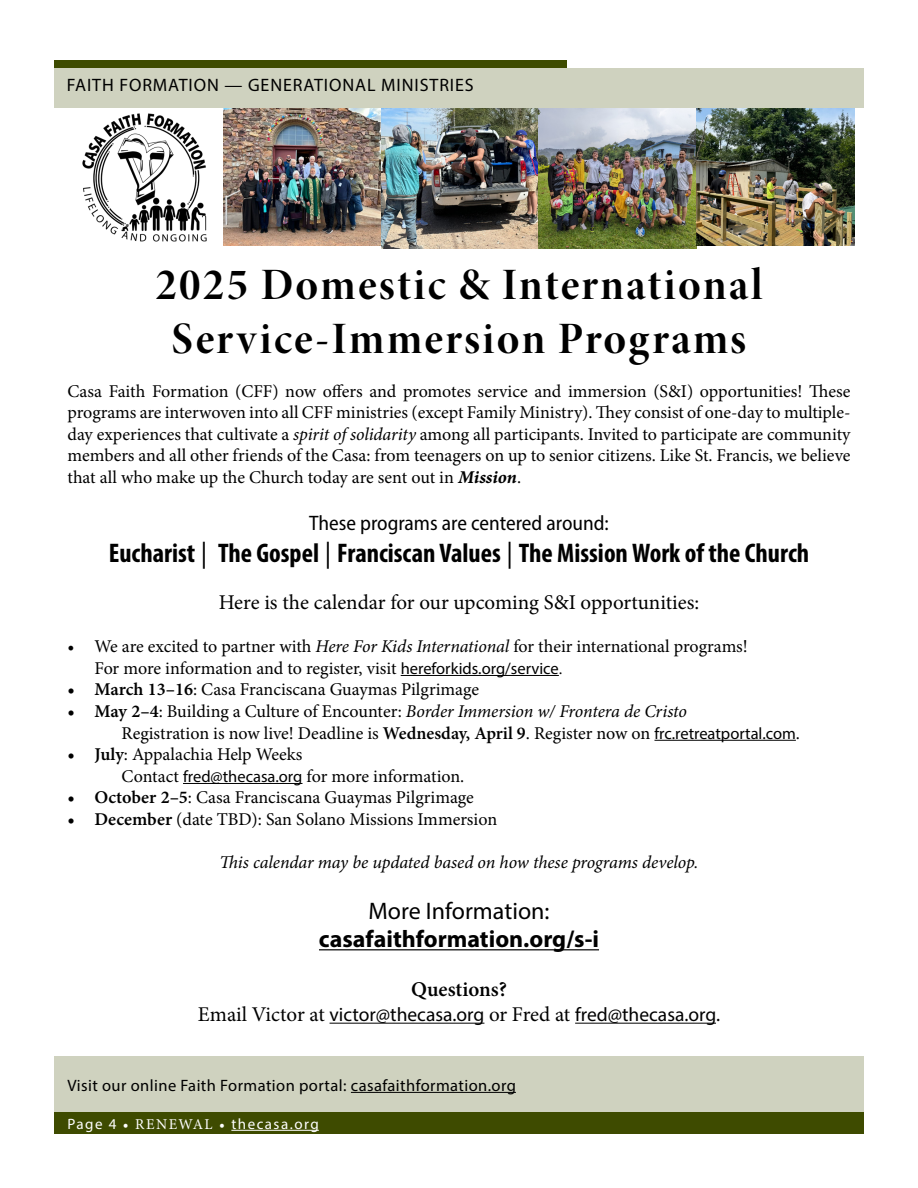
<style>
.page{position:relative;width:918px;height:1188px;background:#fff}
.page>*{position:absolute;margin:0;border:0;box-sizing:border-box;transform-origin:0 0}
.t1{font:45px/54px "Minion Pro Bold Disp";letter-spacing:.05em;color:#000;text-align:center}
.t2{font:700 condensed 27px "Myriad Pro";color:#000}
.t3{font:700 24px "Myriad Pro";color:#000}
.t4{font:24px "Myriad Pro";color:#000}
.t5{font:21px "Minion Pro";color:#000}
.t6{font:semi-condensed 21px "Myriad Pro";color:#000}
.t7{font:600 21px "Minion Pro";color:#000}
.t8{font:19.5px "Myriad Pro";color:#000}
.t9{font:18px/21.6px "Minion Pro";letter-spacing:-.005em;color:#000}
.t10{font:italic 18px "Minion Pro";letter-spacing:-.005em;color:#000}
.t11{font:18px "Myriad Pro";letter-spacing:.05em;color:#000}
.t12{font:16.5px "Myriad Pro";letter-spacing:.025em;color:#000}
.t13{font:15px "Myriad Pro";letter-spacing:.1em;color:#fff}
.s1{font-style:italic}
.s2{font-family:"Minion Pro Bold It Capt"}
.s3{font-weight:400;font-stretch:normal}
.s4{font-family:"Myriad Pro";font-size:16.5px}
.s5{font-size:16.5px}
.s6{font-family:"Minion Pro Semibold Capt"}
.s7{font-weight:600}
.s8{font-family:"Minion Pro";font-size:21px}
.s9{font-family:"Minion Pro"}
</style>
<div class="page">
<div style="left:54px;top:1056px;width:810px;height:56px;background:#cfd2bf"></div>
<div style="left:54px;top:1112px;width:810px;height:22px;background:#3e4b00"></div>
<hr style="left:231px;top:1130px;width:88px;height:1px;background:#fff">
<div style="left:54px;top:60px;width:513px;height:22px;background:#3e4b00"></div>
<div style="left:54px;top:68px;width:810px;height:40px;background:#cfd2bf"></div>
<hr style="left:351px;top:1092px;width:165px;height:1px;background:#000">
<hr style="left:401px;top:675px;width:158px;height:1px;background:#000">
<hr style="left:654px;top:740px;width:142px;height:1px;background:#000">
<hr style="left:183px;top:783px;width:119px;height:1px;background:#000">
<hr style="left:319px;top:949px;width:280px;height:1px;background:#000">
<hr style="left:330px;top:1023px;width:154px;height:1px;background:#000">
<hr style="left:575px;top:1023px;width:141px;height:1px;background:#000">
<img style="left:82px;top:113px;width:125px;height:129px">
<img style="left:223px;top:108px;width:158px;height:138px">
<img style="left:381px;top:108px;width:315px;height:140px">
<img style="left:696px;top:108px;width:158px;height:138px">
<p class="t11" style="left:67px;top:74px;width:408px">FAITH FORMATION — GENERATIONAL MINISTRIES</p>
<h1 class="t1" style="left:155px;top:257px;width:609px">2025 Domestic &amp; International<br>Service-Immersion Programs</h1>
<p class="t9" style="left:68px;top:380px;width:785px;text-align:justify">Casa Faith Formation (CFF) now offers and promotes service and immersion (S&amp;I) opportunities! These programs are interwoven into all CFF ministries (except Family Ministry). They consist of one-day to multiple&shy;day experiences that cultivate a <span class="s1">spirit of solidarity</span> among all participants. Invited to participate are community members and all other friends of the Casa: from teenagers on up to senior citizens. Like St. Francis, we believe that all who make up the Church today are sent out in <span class="s2">Mission</span>.</p>
<p class="t6" style="left:309px;top:510px;width:301px">These programs are centered around:</p>
<h2 class="t2" style="left:109px;top:536px;width:702px">Eucharist <span class="s3">|</span> The Gospel <span class="s3">|</span> Franciscan Values <span class="s3">|</span> The Mission Work of the Church</h2>
<p class="t5" style="left:219px;top:588px;width:482px">Here is the calendar for our upcoming S&amp;I opportunities:</p>
<p class="t9" style="left:94px;top:636px;width:655px;text-indent:-27px">• We are excited to partner with <span class="s1">Here For Kids International</span> for their international programs!<br>For more information and to register, visit <span class="s4">hereforkids.org/service</span><span class="s5">.</span></p>
<p class="t9" style="left:68px;top:679px;width:413px"><span class="s6">• March 13–16</span>: Casa Franciscana Guaymas Pilgrimage</p>
<p class="t9" style="left:122px;top:701px;width:680px;text-indent:-54px"><span class="s6">• May 2–4</span>: Building a Culture of Encounter: <span class="s1">Border Immersion w/ Frontera de Cristo<br></span>Registration is now live! Deadline is <span class="s7">Wednesday, April 9</span>. Register now on <span class="s4">frc.retreatportal.com</span>.</p>
<p class="t9" style="left:122px;top:744px;width:344px;text-indent:-54px"><span class="s6">• July</span>: Appalachia Help Weeks<br>Contact <span class="s4">fred@thecasa.org</span> for more information.</p>
<p class="t9" style="left:67px;top:787px;width:408px"><span class="s6">• October 2–5</span>: Casa Franciscana Guaymas Pilgrimage</p>
<p class="t9" style="left:67px;top:809px;width:431px"><span class="s6">• December</span> (date TBD): San Solano Missions Immersion</p>
<p class="t10" style="left:220px;top:850px;width:480px">This calendar may be updated based on how these programs develop.</p>
<h3 class="t4" style="left:369px;top:896px;width:182px">More Information:</h3>
<h3 class="t3" style="left:319px;top:924px;width:282px">casafaithformation.org/s-i</h3>
<p class="t7" style="left:411px;top:975px;width:97px">Questions?</p>
<p class="t8" style="left:198px;top:1003px;width:524px"><span class="s8">Email Victor at</span> victor@thecasa.org <span class="s8">or Fred at</span> fred@thecasa.org.</p>
<p class="t12" style="left:68px;top:1075px;width:450px">Visit our online Faith Formation portal: casafaithformation.org</p>
<p class="t13" style="left:68px;top:1115px;width:253px">Page 4 <span class="s9">• RENEWAL •</span> thecasa.org</p>
</div>
